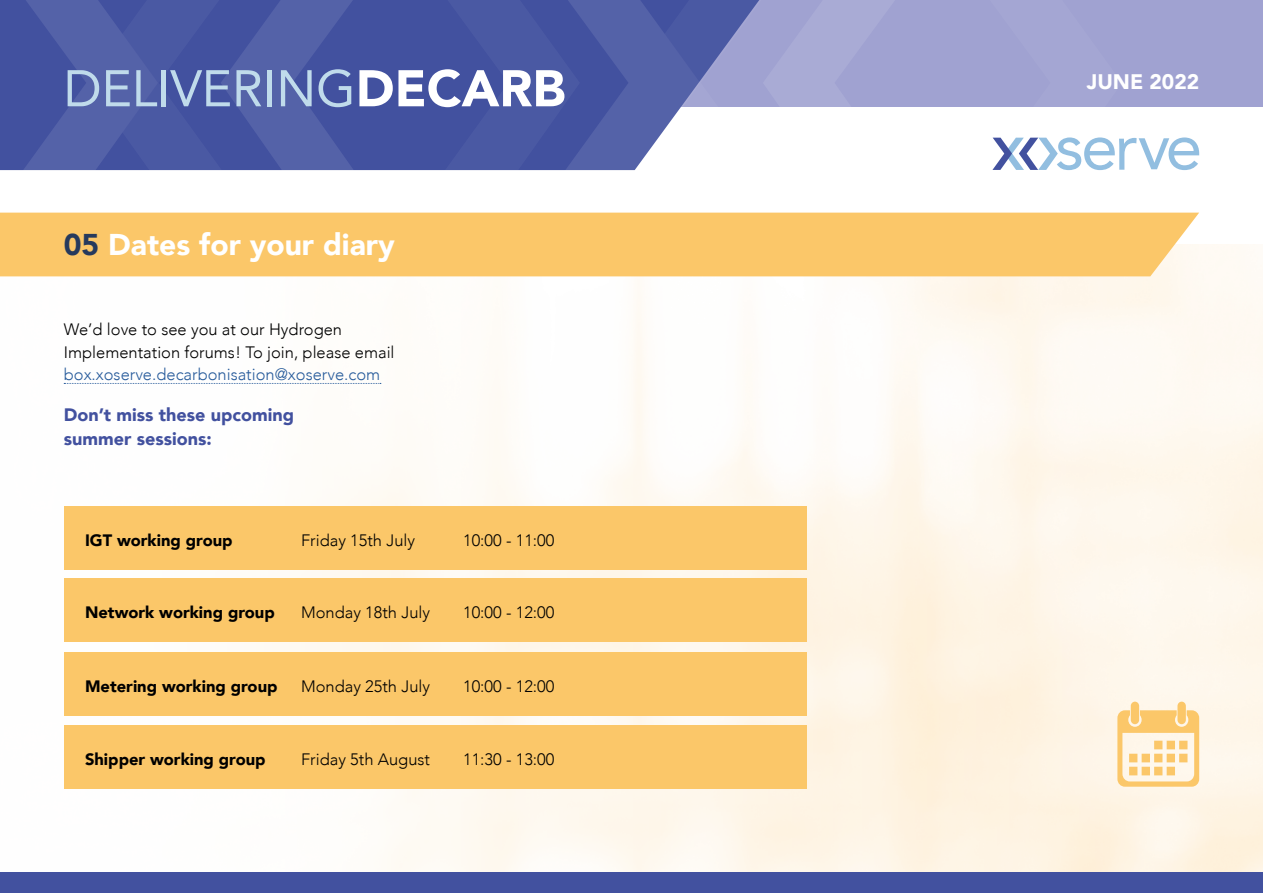
<style>
.page{position:relative;width:1263px;height:893px;background:#fff}
.page>*{position:absolute;margin:0;border:0;box-sizing:border-box;transform-origin:0 0}
.t1{font:51px "Avenir";color:#c0dbeb}
.t2{font:900 30px "Avenir";color:#fff}
.t3{font:900 21px "Avenir";color:#fff}
.t4{font:900 18px/24px "Avenir";color:#42519f}
.t5{font:300 16.5px/22.5px "Avenir";color:#000}
.t6{font:900 16.5px "Avenir";color:#000}
.t7{font:300 16.5px "Avenir";color:#275b9b}
.s1{font-weight:900;color:#fff}
.s2{color:#263a5d}
</style>
<div class="page">
<div style="left:361px;top:0;width:902px;height:106px;background:#a0a2d1"></div>
<div style="left:0;top:872px;width:1263px;height:21px;background:#42519f"></div>
<svg style="left:0;top:0;width:1199px;height:170px"></svg>
<img style="left:0;top:244px;width:1263px;height:628px">
<div style="left:0;top:213px;width:1199px;height:63px;background:#fbc769"></div>
<svg style="left:64px;top:383px;width:317px;height:1px"></svg>
<svg style="left:1117px;top:702px;width:82px;height:85px;background:#fcdea8"></svg>
<div style="left:64px;top:506px;width:742px;height:64px;background:#fbc769"></div>
<div style="left:64px;top:725px;width:742px;height:64px;background:#fbc769"></div>
<div style="left:64px;top:578px;width:742px;height:64px;background:#fbc769"></div>
<div style="left:64px;top:652px;width:742px;height:63px;background:#fbc769"></div>
<h1 class="t1" style="left:64px;top:48px;width:503px">DELIVERING<span class="s1">DECARB</span></h1>
<p class="t3" style="left:1087px;top:64px;width:114px">JUNE 2022</p>
<h2 class="t2" style="left:64px;top:219px;width:332px"><span class="s2">05</span> Dates for your diary</h2>
<p class="t5" style="left:64px;top:318px;width:332px">We’d love to see you at our Hydrogen<br>Implementation forums! To join, please email</p>
<p class="t7" style="left:64px;top:365px;width:318px">box.xoserve.decarbonisation@xoserve.com</p>
<p class="t4" style="left:64px;top:403px;width:232px">Don’t miss these upcoming summer sessions:</p>
<p class="t6" style="left:85px;top:526px;width:149px">IGT working group</p>
<p class="t5" style="left:301px;top:529px;width:116px">Friday 15th July</p>
<p class="t5" style="left:463px;top:529px;width:93px">10:00 - 11:00</p>
<p class="t6" style="left:85px;top:599px;width:191px">Network working group</p>
<p class="t5" style="left:301px;top:601px;width:131px">Monday 18th July</p>
<p class="t5" style="left:463px;top:601px;width:93px">10:00 - 12:00</p>
<p class="t6" style="left:85px;top:672px;width:194px">Metering working group</p>
<p class="t5" style="left:301px;top:675px;width:131px">Monday 25th July</p>
<p class="t5" style="left:463px;top:675px;width:93px">10:00 - 12:00</p>
<p class="t6" style="left:85px;top:745px;width:182px">Shipper working group</p>
<p class="t5" style="left:301px;top:748px;width:131px">Friday 5th August</p>
<p class="t5" style="left:463px;top:748px;width:93px">11:30 - 13:00</p>
</div>
